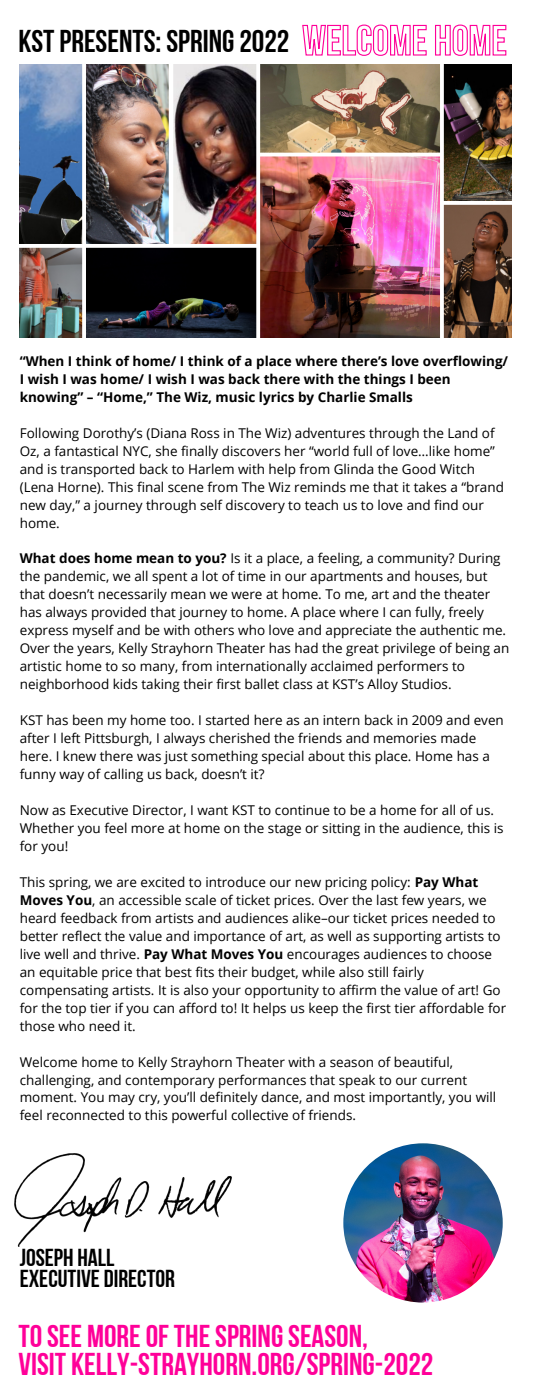
<style>
.page{position:relative;width:536px;height:1386px;background:#fff}
.page>*{position:absolute;margin:0;border:0;box-sizing:border-box;transform-origin:0 0}
.t1{font:31.5px "Bebas Neue Cyrillic";color:#f09}
.t2{font:31.5px "Bebas Neue Cyrillic";color:#000}
.t3{font:24.5px "Bebas Neue Cyrillic";color:#000}
.t4{font:13.47px/18px "Open Sans";color:#000}
.t5{font:700 13.47px/18px "Open Sans";color:#000}
.s1{font-weight:700}
</style>
<div class="page">
<img style="left:20px;top:64px;width:491px;height:273px">
<svg style="left:302px;top:24px;width:204px;height:32px"></svg>
<img style="left:14px;top:1153px;width:217px;height:93px">
<img style="left:343px;top:1143px;width:159px;height:160px;border-radius:50%">
<p class="t2" style="left:18px;top:28px;width:272px">KSTPRESENTS: SPRING2022</p>
<p class="t5" style="left:20px;top:352px;width:489px">“When I think of home/ I think of a place where there’s love overflowing/<br>I wish I was home/ I wish I was back there with the things I been knowing” – “Home,” The Wiz, music lyrics by Charlie Smalls</p>
<p class="t4" style="left:20px;top:423px;width:485px">Following Dorothy’s (Diana Ross in The Wiz) adventures through the Land of Oz, a fantastical NYC, she finally discovers her “world full of love…like home” and is transported back to Harlem with help from Glinda the Good Witch (Lena Horne). This final scene from The Wiz reminds me that it takes a “brand new day,” a journey through self discovery to teach us to love and find our home.</p>
<p class="t4" style="left:20px;top:549px;width:487px"><span class="s1">What does home mean to you?</span> Is it a place, a feeling, a community? During the pandemic, we all spent a lot of time in our apartments and houses, but that doesn’t necessarily mean we were at home. To me, art and the theater has always provided that journey to home. A place where I can fully, freely express myself and be with others who love and appreciate the authentic me.</p>
<p class="t4" style="left:20px;top:639px;width:491px">Over the years, Kelly Strayhorn Theater has had the great privilege of being an artistic home to so many, from internationally acclaimed performers to neighborhood kids taking their first ballet class at KST’s Alloy Studios.</p>
<p class="t4" style="left:20px;top:711px;width:485px">KST has been my home too. I started here as an intern back in 2009 and even after I left Pittsburgh, I always cherished the friends and memories made here. I knew there was just something special about this place. Home has a funny way of calling us back, doesn’t it?</p>
<p class="t4" style="left:20px;top:801px;width:485px">Now as Executive Director, I want KST to continue to be a home for all of us.<br>Whether you feel more at home on the stage or sitting in the audience, this is for you!</p>
<p class="t4" style="left:20px;top:873px;width:488px">This spring, we are excited to introduce our new pricing policy: <span class="s1">Pay What Moves You</span>, an accessible scale of ticket prices. Over the last few years, we heard feedback from artists and audiences alike–our ticket prices needed to better reflect the value and importance of art, as well as supporting artists to live well and thrive. <span class="s1">Pay What Moves You</span> encourages audiences to choose an equitable price that best fits their budget, while also still fairly compensating artists. It is also your opportunity to affirm the value of art! Go for the top tier if you can afford to! It helps us keep the first tier affordable for those who need it.</p>
<p class="t4" style="left:20px;top:1052px;width:478px">Welcome home to Kelly Strayhorn Theater with a season of beautiful, challenging, and contemporary performances that speak to our current moment. You may cry, you’ll definitely dance, and most importantly, you will feel reconnected to this powerful collective of friends.</p>
<p class="t3" style="left:20px;top:1247px;width:96px">JOSEPH HALL</p>
<p class="t3" style="left:20px;top:1268px;width:157px">EXECUTIVE DIRECTOR</p>
<p class="t1" style="left:18px;top:1323px;width:351px">TOSEE MOREOF THESPRING SEASON,</p>
<p class="t1" style="left:18px;top:1351px;width:416px">VISIT KELLY-STRAYHORN.ORG/SPRING-2022</p>
</div>
